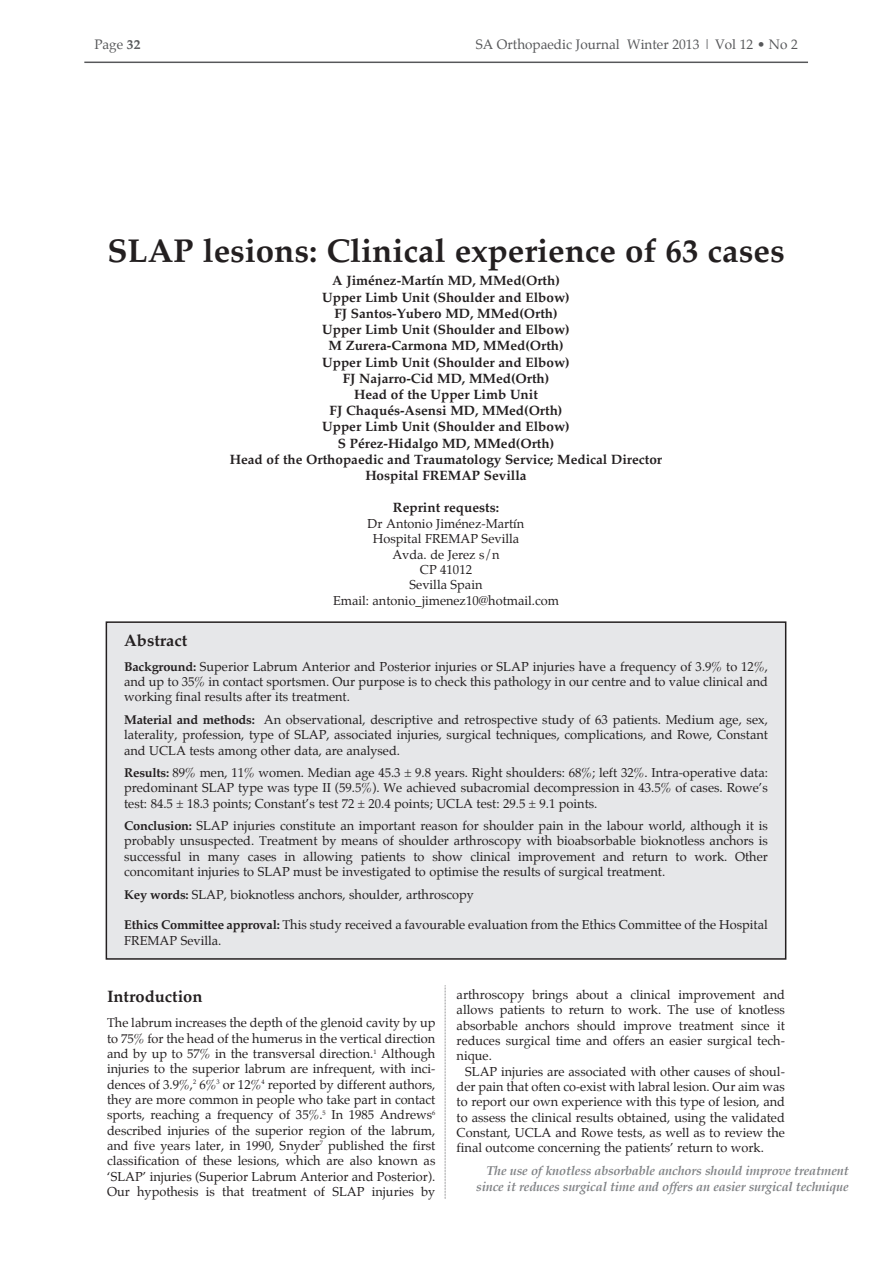
<style>
.page{position:relative;width:891px;height:1262px;background:#fff}
.page>*{position:absolute;margin:0;border:0;box-sizing:border-box;transform-origin:0 0}
.t1{font:700 33px "Palatino";color:#231f20}
.t2{font:700 16.5px "Palatino";color:#231f20}
.t3{font:700 13.5px/16.2px "Palatino";color:#231f20;text-align:center}
.t4{font:13.5px "Palatino";color:#57585a}
.t5{font:12.75px/15.3px "Palatino";color:#231f20;text-align:justify}
.t6{font:italic 700 12.75px/15.3px "Palatino";letter-spacing:-.015em;color:#808285;text-align:right}
.s1{font-weight:700}
</style>
<div class="page">
<hr style="left:84px;top:62px;width:723px;height:1px;background:#57585a">
<svg style="left:444px;top:985px;width:1px;height:214px"></svg>
<div style="left:107px;top:623px;width:677px;height:335px;background:#e6e7e9"></div>
<div style="left:106px;top:621px;width:680px;height:338px;border:2px solid #231f20"></div>
<p class="t4" style="left:94px;top:34px;width:48px">Page <span class="s1">32</span></p>
<p class="t4" style="left:475px;top:34px;width:324px">SA Orthopaedic Journal Winter 2013 | Vol 12 • No 2</p>
<p class="t1" style="left:107px;top:231px;width:678px">SLAP lesions: Clinical experience of 63 cases</p>
<p class="t3" style="left:230px;top:273px;width:434px">A Jiménez-Martín MD, MMed(Orth)<br>Upper Limb Unit (Shoulder and Elbow)<br>FJ Santos-Yubero MD, MMed(Orth)<br>Upper Limb Unit (Shoulder and Elbow)<br>M Zurera-Carmona MD, MMed(Orth)<br>Upper Limb Unit (Shoulder and Elbow)<br>FJ Najarro-Cid MD, MMed(Orth)<br>Head of the Upper Limb Unit<br>FJ Chaqués-Asensi MD, MMed(Orth)<br>Upper Limb Unit (Shoulder and Elbow)<br>S Pérez-Hidalgo MD, MMed(Orth)<br>Head of the Orthopaedic and Traumatology Service; Medical Director Hospital FREMAP Sevilla</p>
<p class="t3" style="left:393px;top:499px;width:108px">Reprint requests:</p>
<p class="t5" style="left:333px;top:516px;width:227px;text-align:center">Dr Antonio Jiménez-Martín<br>Hospital FREMAP Sevilla<br>Avda. de Jerez s/n<br>CP 41012<br>Sevilla Spain<br>Email: antonio_jimenez10@hotmail.com</p>
<p class="t2" style="left:124px;top:630px;width:65px">Abstract</p>
<p class="t5" style="left:124px;top:658px;width:645px"><span class="s1">Background:</span> Superior Labrum Anterior and Posterior injuries or SLAP injuries have a frequency of 3.9% to 12%, and up to 35% in contact sportsmen. Our purpose is to check this pathology in our centre and to value clinical and working final results after its treatment.</p>
<p class="t5" style="left:124px;top:711px;width:645px"><span class="s1">Material and methods:</span> An observational, descriptive and retrospective study of 63 patients. Medium age, sex, laterality, profession, type of SLAP, associated injuries, surgical techniques, complications, and Rowe, Constant and UCLA tests among other data, are analysed.</p>
<p class="t5" style="left:124px;top:765px;width:645px"><span class="s1">Results:</span> 89% men, 11% women. Median age 45.3 ± 9.8 years. Right shoulders: 68%; left 32%. Intra-operative data: predominant SLAP type was type II (59.5%). We achieved subacromial decompression in 43.5% of cases. Rowe’s test: 84.5 ± 18.3 points; Constant’s test 72 ± 20.4 points; UCLA test: 29.5 ± 9.1 points.</p>
<p class="t5" style="left:124px;top:818px;width:645px"><span class="s1">Conclusion:</span> SLAP injuries constitute an important reason for shoulder pain in the labour world, although it is probably unsuspected. Treatment by means of shoulder arthroscopy with bioabsorbable bioknotless anchors is successful in many cases in allowing patients to show clinical improvement and return to work. Other concomitant injuries to SLAP must be investigated to optimise the results of surgical treatment.</p>
<p class="t5" style="left:124px;top:886px;width:351px"><span class="s1">Key words:</span> SLAP, bioknotless anchors, shoulder, arthroscopy</p>
<p class="t5" style="left:124px;top:917px;width:645px"><span class="s1">Ethics Committee approval:</span> This study received a favourable evaluation from the Ethics Committee of the Hospital<br>FREMAP Sevilla.</p>
<p class="t2" style="left:107px;top:986px;width:97px">Introduction</p>
<p class="t5" style="left:107px;top:1015px;width:330px">The labrum increases the depth of the glenoid cavity by up to 75% for the head of the humerus in the vertical direction and by up to 57% in the transversal direction.<sup>1</sup> Although injuries to the superior labrum are infrequent, with inci&shy;dences of 3.9%,<sup>2</sup> 6%<sup>3</sup> or 12%<sup>4</sup> reported by different authors, they are more common in people who take part in contact sports, reaching a frequency of 35%.<sup>5</sup> In 1985 Andrews<sup>6 </sup>described injuries of the superior region of the labrum, and five years later, in 1990, Snyder<sup>7</sup> published the first classification of these lesions, which are also known as ‘SLAP’ injuries (Superior Labrum Anterior and Posterior).<br>Our hypothesis is that treatment of SLAP injuries by</p>
<p class="t5" style="left:456px;top:986px;width:330px">arthroscopy brings about a clinical improvement and</p>
<p class="t5" style="left:456px;top:1002px;width:329px">allows patients to return to work. The use of knotless</p>
<p class="t5" style="left:456px;top:1017px;width:330px">absorbable anchors should improve treatment since it</p>
<p class="t5" style="left:456px;top:1032px;width:330px">reduces surgical time and offers an easier surgical tech-</p>
<p class="t5" style="left:456px;top:1048px;width:37px">nique.</p>
<p class="t5" style="left:465px;top:1063px;width:321px">SLAP injuries are associated with other causes of shoul-</p>
<p class="t5" style="left:456px;top:1078px;width:330px">der pain that often co-exist with labral lesion. Our aim was</p>
<p class="t5" style="left:456px;top:1094px;width:330px">to report our own experience with this type of lesion, and</p>
<p class="t5" style="left:456px;top:1109px;width:329px">to assess the clinical results obtained, using the validated</p>
<p class="t5" style="left:456px;top:1124px;width:329px">Constant, UCLA and Rowe tests, as well as to review the</p>
<p class="t5" style="left:456px;top:1139px;width:308px">final outcome concerning the patients’ return to work.</p>
<p class="t6" style="left:476px;top:1163px;width:374px">The use of knotless absorbable anchors should improve treatment since it reduces surgical time and offers an easier surgical technique</p>
</div>
